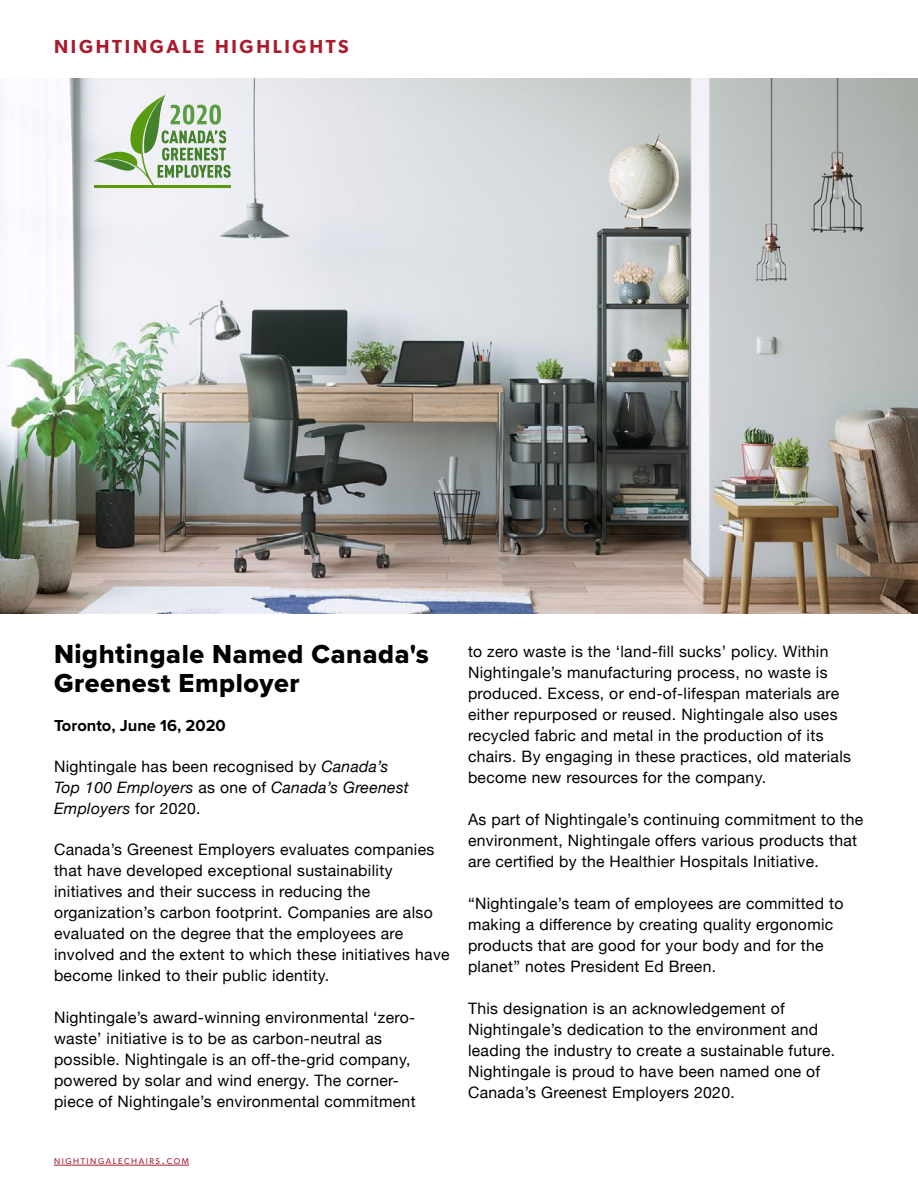
<style>
.page{position:relative;width:918px;height:1188px;background:#fff}
.page>*{position:absolute;margin:0;border:0;box-sizing:border-box;transform-origin:0 0}
.t1{font:27px/28.5px "Proxima Nova Extrabld";letter-spacing:.02em;color:#000}
.t2{font:600 18.9px "Gibson";letter-spacing:.145em;color:#a91a2d}
.t3{font:700 16.5px "Proxima Nova";color:#000}
.t4{font:15.75px/21px "Helvetica Neue";letter-spacing:.02em;color:#000}
.t5{font:italic 15.75px/21px "Helvetica Neue";letter-spacing:.02em;color:#000}
.t6{font:8.4px "Gibson";letter-spacing:.185em;color:#a91a2d}
.s1{font-style:normal}
.s2{font-size:12px}
</style>
<div class="page">
<hr style="left:54px;top:1165px;width:135px;height:1px;background:#a91a2d">
<img style="left:0;top:79px;width:918px;height:535px">
<svg style="left:93px;top:94px;width:138px;height:93px"></svg>
<p class="t2" style="left:54px;top:36px;width:296px">NIGHTINGALE HIGHLIGHTS</p>
<h1 class="t1" style="left:54px;top:640px;width:376px">Nightingale Named Canada's<br>Greenest Employer</h1>
<p class="t3" style="left:54px;top:714px;width:173px">Toronto, June 16, 2020</p>
<p class="t5" style="left:54px;top:756px;width:356px"><span class="s1">Nightingale has been recognised by</span> Canada’s<br>Top 100 Employers <span class="s1">as one of</span> Canada’s Greenest<br>Employers <span class="s1">for 2020.</span></p>
<p class="t4" style="left:54px;top:839px;width:397px">Canada’s Greenest Employers evaluates companies that have developed exceptional sustainability initiatives and their success in reducing the organization’s carbon footprint. Companies are also evaluated on the degree that the employees are involved and the extent to which these initiatives have become linked to their public identity.</p>
<p class="t4" style="left:54px;top:1007px;width:363px">Nightingale’s award-winning environmental ‘zero&shy;waste’ initiative is to be as carbon-neutral as possible. Nightingale is an off-the-grid company, powered by solar and wind energy. The corner&shy;piece of Nightingale’s environmental commitment</p>
<p class="t4" style="left:468px;top:641px;width:385px">to zero waste is the ‘land-fill sucks’ policy. Within Nightingale’s manufacturing process, no waste is produced. Excess, or end-of-lifespan materials are either repurposed or reused. Nightingale also uses recycled fabric and metal in the production of its chairs. By engaging in these practices, old materials become new resources for the company.</p>
<p class="t4" style="left:468px;top:809px;width:397px">As part of Nightingale’s continuing commitment to the environment, Nightingale offers various products that are certified by the Healthier Hospitals Initiative.</p>
<p class="t4" style="left:468px;top:893px;width:377px">“Nightingale’s team of employees are committed to making a difference by creating quality ergonomic products that are good for your body and for the planet” notes President Ed Breen.</p>
<p class="t4" style="left:468px;top:998px;width:369px">This designation is an acknowledgement of Nightingale’s dedication to the environment and leading the industry to create a sustainable future.<br>Nightingale is proud to have been named one of Canada’s Greenest Employers 2020.</p>
<p class="t6" style="left:54px;top:1156px;width:137px">NIGHTINGALECHAIRS<span class="s2">.</span>COM</p>
</div>
